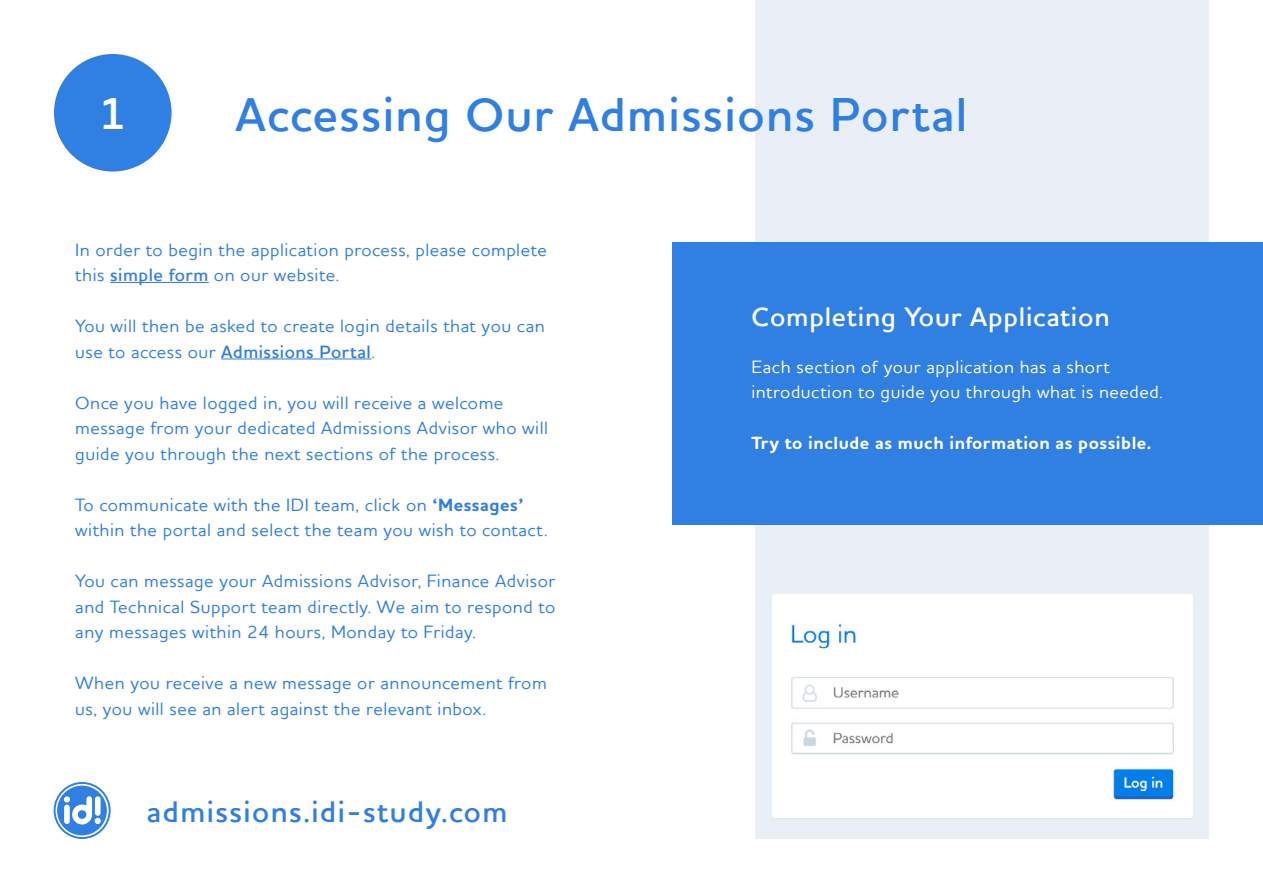
<style>
.page{position:relative;width:1263px;height:893px;background:#fff}
.page>*{position:absolute;margin:0;border:0;box-sizing:border-box;transform-origin:0 0}
.t1{font:600 48px "IDI Houschka Pro";letter-spacing:.03em;color:#307fe2}
.t2{font:600 45px "IDI Houschka Pro";color:#fff}
.t3{font:600 30px "IDI Houschka Pro";letter-spacing:.05em;color:#307fe2}
.t4{font:600 27px "IDI Houschka Pro";letter-spacing:.03em;color:#fff}
.t5{font:500 18px/25.5px "IDI Houschka Pro";letter-spacing:.03em;color:#307fe2}
.t6{font:500 18px/25.5px "IDI Houschka Pro";letter-spacing:.03em;color:#fff}
.t7{font:700 18px "Houschka Alt Pro";letter-spacing:.03em;color:#fff}
.s1{font-weight:600}
.s2{font-family:"Houschka Alt Pro";font-weight:700}
</style>
<div class="page">
<img style="left:755px;top:0;width:454px;height:839px">
<div style="left:673px;top:242px;width:590px;height:283px;background:#307fe2"></div>
<hr style="left:110px;top:282px;width:99px;height:1px;background:#307fe2">
<hr style="left:221px;top:358px;width:150px;height:1px;background:#307fe2">
<div style="left:54px;top:54px;width:118px;height:118px;background:#307fe2;border-radius:50%"></div>
<svg style="left:54px;top:782px;width:57px;height:57px"></svg>
<div style="left:78px;top:810px;width:8px;height:9px;background:#307fe2;border-radius:50%"></div>
<h2 class="t2" style="left:99px;top:85px;width:28px">1</h2>
<h1 class="t1" style="left:235px;top:84px;width:733px">Accessing Our Admissions Portal</h1>
<p class="t5" style="left:75px;top:236px;width:473px">In order to begin the application process, please complete this <span class="s1">simple form</span> on our website.</p>
<p class="t5" style="left:75px;top:313px;width:471px">You will then be asked to create login details that you can use to access our <span class="s1">Admissions Portal</span>.</p>
<p class="t5" style="left:75px;top:389px;width:474px">Once you have logged in, you will receive a welcome message from your dedicated Admissions Advisor who will guide you through the next sections of the process.</p>
<p class="t5" style="left:75px;top:491px;width:474px">To communicate with the IDI team, click on <span class="s2">‘Messages’ </span>within the portal and select the team you wish to contact.</p>
<p class="t5" style="left:75px;top:568px;width:482px;text-align:justify">You can message your Admissions Advisor, Finance Advisor and Technical Support team directly. We aim to respond to any messages within 24 hours, Monday to Friday.</p>
<p class="t5" style="left:75px;top:670px;width:473px">When you receive a new message or announcement from us, you will see an alert against the relevant inbox.</p>
<h3 class="t3" style="left:147px;top:792px;width:362px">admissions.idi-study.com</h3>
<h3 class="t4" style="left:751px;top:299px;width:360px">Completing Your Application</h3>
<p class="t6" style="left:751px;top:353px;width:413px">Each section of your application has a short introduction to guide you through what is needed.</p>
<p class="t7" style="left:751px;top:431px;width:401px">Try to include as much information as possible.</p>
</div>
